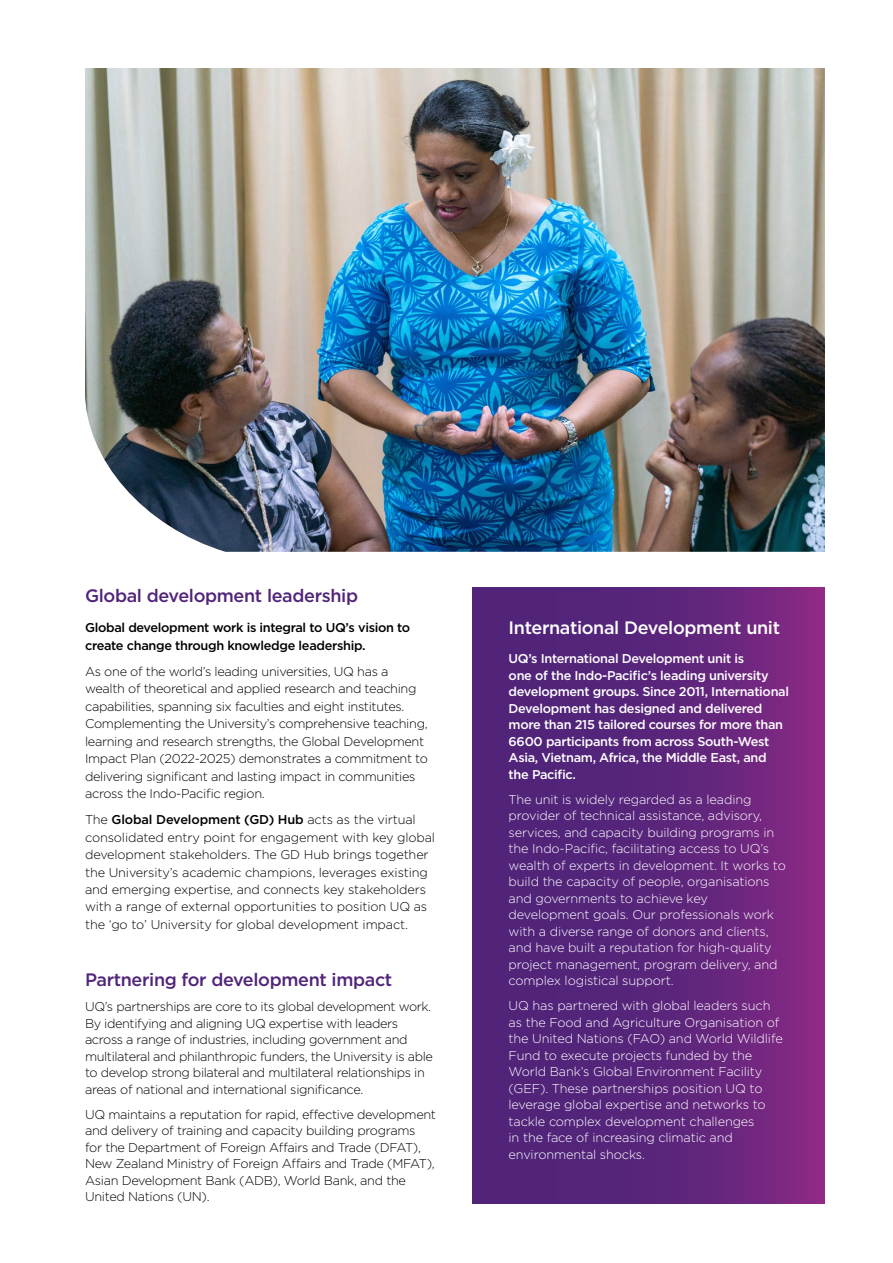
<style>
.page{position:relative;width:893px;height:1263px;background:#fff}
.page>*{position:absolute;margin:0;border:0;box-sizing:border-box;transform-origin:0 0}
.t1{font:500 18px "Gotham";letter-spacing:-.02em;color:#51247a}
.t2{font:500 18px "Gotham";letter-spacing:-.02em;color:#fff}
.t3{font:300 12.75px/17.4px "Gotham";letter-spacing:-.025em;color:#000}
.t4{font:300 12.75px/16.5px "Gotham";letter-spacing:-.01em;color:#fff}
.t5{font:500 12.75px/16.5px "Gotham";letter-spacing:-.025em;color:#fff}
.t6{font:500 12.75px/17.4px "Gotham";letter-spacing:-.025em;color:#000}
.s1{font-weight:500}
</style>
<div class="page">
<svg style="left:472px;top:588px;width:353px;height:615px;background:#60257c"></svg>
<img style="left:85px;top:68px;width:740px;height:484px">
<h1 class="t1" style="left:85px;top:584px;width:275px">Global development leadership</h1>
<p class="t6" style="left:85px;top:619px;width:327px">Global development work is integral to UQ’s vision to create change through knowledge leadership.</p>
<p class="t3" style="left:85px;top:662px;width:344px">As one of the world’s leading universities, UQ has a wealth of theoretical and applied research and teaching capabilities, spanning six faculties and eight institutes.<br>Complementing the University’s comprehensive teaching, learning and research strengths, the Global Development Impact Plan (2022-2025) demonstrates a commitment to delivering significant and lasting impact in communities across the Indo-Pacific region.</p>
<p class="t3" style="left:85px;top:810px;width:352px">The <span class="s1">Global Development (GD) Hub</span> acts as the virtual consolidated entry point for engagement with key global development stakeholders. The GD Hub brings together the University’s academic champions, leverages existing and emerging expertise, and connects key stakeholders with a range of external opportunities to position UQ as the ‘go to’ University for global development impact.</p>
<h1 class="t1" style="left:85px;top:968px;width:309px">Partnering for development impact</h1>
<p class="t3" style="left:85px;top:998px;width:349px;line-height:16.5px">UQ’s partnerships are core to its global development work.<br>By identifying and aligning UQ expertise with leaders across a range of industries, including government and multilateral and philanthropic funders, the University is able to develop strong bilateral and multilateral relationships in areas of national and international significance.</p>
<p class="t3" style="left:85px;top:1106px;width:352px;line-height:16.5px">UQ maintains a reputation for rapid, effective development and delivery of training and capacity building programs<br>for the Department of Foreign Affairs and Trade (DFAT), New Zealand Ministry of Foreign Affairs and Trade (MFAT), Asian Development Bank (ADB), World Bank, and the United Nations (UN).</p>
<h1 class="t2" style="left:509px;top:616px;width:273px">International Development unit</h1>
<p class="t5" style="left:509px;top:650px;width:282px">UQ’s International Development unit is<br>one of the Indo-Pacific’s leading university development groups. Since 2011, International Development has designed and delivered more than 215 tailored courses for more than 6600 participants from across South-West Asia, Vietnam, Africa, the Middle East, and the Pacific.</p>
<p class="t4" style="left:509px;top:790px;width:279px">The unit is widely regarded as a leading provider of technical assistance, advisory, services, and capacity building programs in the Indo-Pacific, facilitating access to UQ’s wealth of experts in development. It works to build the capacity of people, organisations and governments to achieve key development goals. Our professionals work with a diverse range of donors and clients, and have built a reputation for high-quality project management, program delivery, and complex logistical support.</p>
<p class="t4" style="left:509px;top:997px;width:276px">UQ has partnered with global leaders such as the Food and Agriculture Organisation of the United Nations (FAO) and World Wildlife Fund to execute projects funded by the World Bank’s Global Environment Facility (GEF). These partnerships position UQ to leverage global expertise and networks to tackle complex development challenges<br>in the face of increasing climatic and environmental shocks.</p>
</div>
